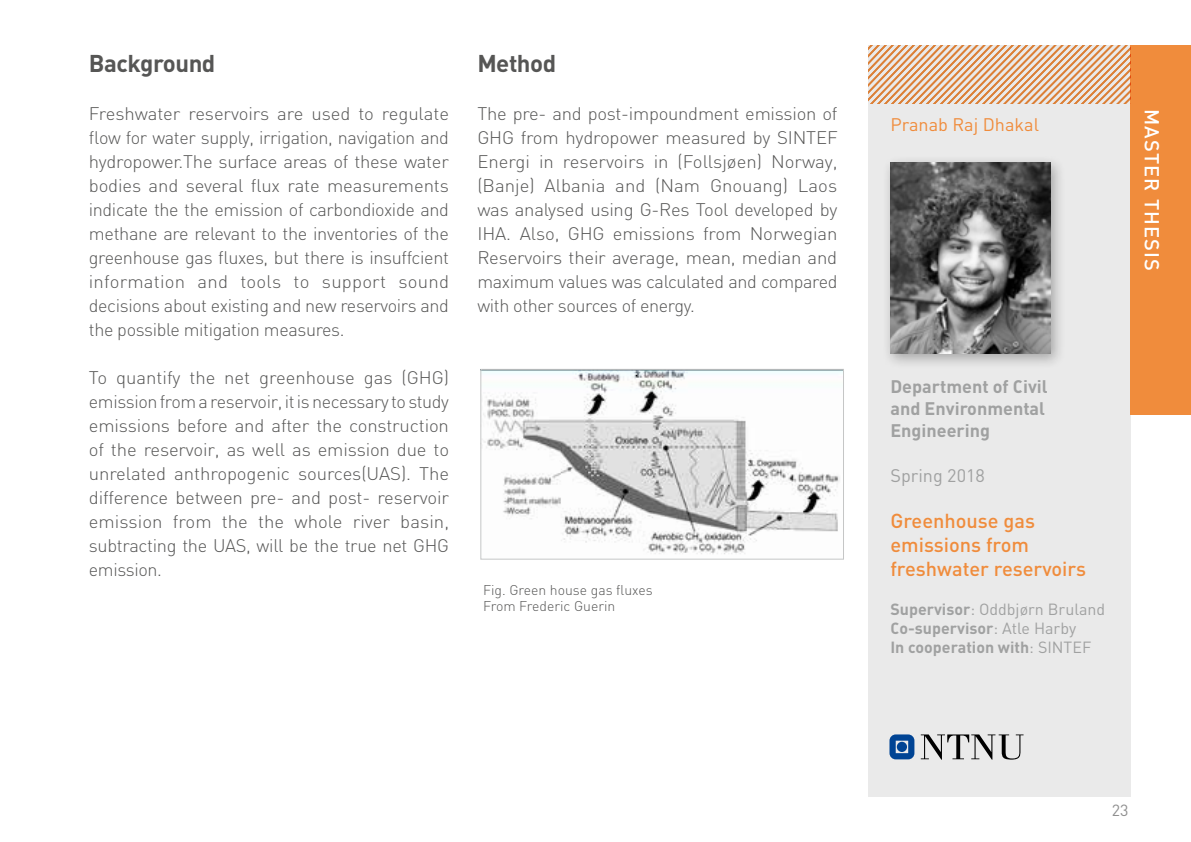
<style>
.page{position:relative;width:1191px;height:842px;background:#fff}
.page>*{position:absolute;margin:0;border:0;box-sizing:border-box;transform-origin:0 0}
.t1{font:700 24px "DIN";letter-spacing:-.02em;color:#565655}
.t2{font:500 20px/24px "DIN";color:#f08c3c}
.t3{font:500 20px "DIN";letter-spacing:.06em;color:#fff}
.t4{font:300 18px/24px "DIN";letter-spacing:-.02em;color:#565655;text-align:justify}
.t5{font:700 18px/22px "DIN";color:#a0a1a1}
.t6{font:18px "DIN";color:#f08c3c}
.t7{font:18px "DIN";color:#a0a1a1}
.t8{font:700 16px/19.2px "DIN";color:#a0a1a1}
.t9{font:16px "DIN";color:#8f8f8f}
.t10{font:300 14px/16px "DIN";color:#565655}
.s1{font-weight:400}
</style>
<div class="page">
<div style="left:868px;top:45px;width:262px;height:752px;background:#eaeaea"></div>
<div style="left:1130px;top:45px;width:61px;height:370px;background:#f08c3c"></div>
<svg style="left:889px;top:734px;width:25px;height:25px"></svg>
<div style="left:896px;top:742px;width:11px;height:10px;background:#004494;border-radius:50%"></div>
<svg style="left:920px;top:734px;width:103px;height:26px"></svg>
<img style="left:482px;top:371px;width:359px;height:183px">
<div style="left:480px;top:369px;width:363px;height:190px;border:1px solid #c5c6c6"></div>
<svg style="left:868px;top:45px;width:262px;height:58px"></svg>
<div style="left:882px;top:155px;width:184px;height:215px;background:#000;opacity:.3"></div>
<img style="left:890px;top:163px;width:160px;height:190px">
<h1 class="t1" style="left:89px;top:49px;width:128px">Background</h1>
<p class="t4" style="left:89px;top:102px;width:362px">Freshwater reservoirs are used to regulate flow for water supply, irrigation, navigation and hydropower.The surface areas of these water bodies and several flux rate measurements indicate the the emission of carbondioxide and methane are relevant to the inventories of the greenhouse gas fluxes, but there is insuffcient information and tools to support sound decisions about existing and new reservoirs and the possible mitigation measures.</p>
<p class="t4" style="left:89px;top:366px;width:362px">To quantify the net greenhouse gas (GHG) emission from a reservoir, it is necessary to study emissions before and after the construction of the reservoir, as well as emission due to unrelated anthropogenic sources(UAS). The difference between pre- and post- reservoir emission from the the whole river basin, subtracting the UAS, will be the true net GHG emission.</p>
<h1 class="t1" style="left:477px;top:49px;width:80px">Method</h1>
<p class="t4" style="left:477px;top:102px;width:362px">The pre- and post-impoundment emission of GHG from hydropower measured by SINTEF Energi in reservoirs in (Follsjøen) Norway, (Banje) Albania and (Nam Gnouang) Laos was analysed using G-Res Tool developed by IHA. Also, GHG emissions from Norwegian Reservoirs their average, mean, median and maximum values was calculated and compared with other sources of energy.</p>
<p class="t10" style="left:483px;top:582px;width:171px">Fig. Green house gas fluxes<br>From Frederic Guerin</p>
<p class="t6" style="left:890px;top:113px;width:150px">Pranab Raj Dhakal</p>
<p class="t3" style="left:1164px;top:109px;width:164px;rotate:90deg">MASTER THESIS</p>
<p class="t5" style="left:890px;top:375px;width:159px">Department of Civil and Environmental<br>Engineering</p>
<p class="t7" style="left:890px;top:464px;width:96px">Spring 2018</p>
<p class="t2" style="left:890px;top:509px;width:197px">Greenhouse gas emissions from freshwater reservoirs</p>
<p class="t8" style="left:890px;top:599px;width:216px">Supervisor<span class="s1">: Oddbjørn Bruland<br></span>Co-supervisor<span class="s1">: Atle Harby<br></span>In cooperation with<span class="s1">: SINTEF</span></p>
<p class="t9" style="left:1112px;top:801px;width:18px">23</p>
</div>
